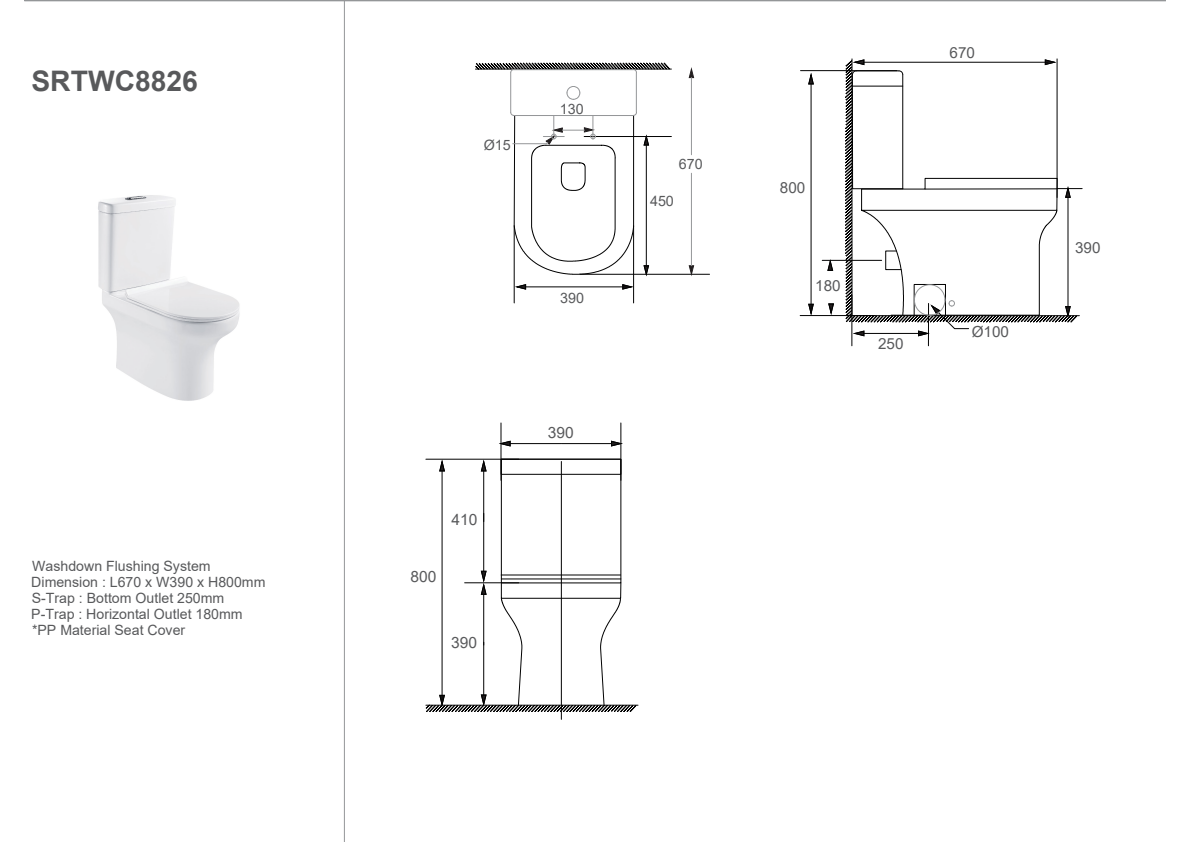
<style>
.page{position:relative;width:1191px;height:842px;background:#fff}
.page>*{position:absolute;margin:0;border:0;box-sizing:border-box;transform-origin:0 0}
.t1{font:700 28.3px "Arial";color:#58595b}
.t2{font:15.5px "Arial";color:#58595b}
.t3{font:15.3px "Arial";color:#58595b}
.t4{font:14.4px "Arial";color:#58595b}
.t5{font:14.3px "Arial";color:#58595b}
.t6{font:14.1px/16.2px "Arial";color:#58595b}
</style>
<div class="page">
<hr style="left:426px;top:705px;width:212px;height:1px;background:#020202">
<svg style="left:610px;top:440px;width:13px;height:7px"></svg>
<hr style="left:561px;top:443px;width:51px;height:1px;background:#020202">
<svg style="left:499px;top:440px;width:12px;height:7px"></svg>
<hr style="left:510px;top:443px;width:51px;height:1px;background:#020202">
<hr style="left:484px;top:513px;width:1px;height:58px;background:#020202">
<svg style="left:480px;top:458px;width:7px;height:14px"></svg>
<hr style="left:484px;top:471px;width:1px;height:51px;background:#020202">
<svg style="left:439px;top:458px;width:7px;height:14px"></svg>
<hr style="left:442px;top:471px;width:1px;height:229px;background:#020202">
<div style="left:501px;top:459px;width:120px;height:124px;border:1px solid #020202"></div>
<hr style="left:561px;top:461px;width:1px;height:258px;background:#020202">
<svg style="left:426px;top:570px;width:210px;height:142px"></svg>
<div style="left:501px;top:459px;width:120px;height:15px;border:1px solid #020202"></div>
<hr style="left:501px;top:423px;width:1px;height:57px;background:#020202">
<hr style="left:621px;top:423px;width:1px;height:57px;background:#020202">
<hr style="left:426px;top:459px;width:93px;height:1px;background:#020202">
<hr style="left:465px;top:583px;width:54px;height:1px;background:#020202">
<svg style="left:808px;top:71px;width:6px;height:14px"></svg>
<svg style="left:808px;top:303px;width:7px;height:14px"></svg>
<hr style="left:811px;top:84px;width:1px;height:224px;background:#020202">
<hr style="left:801px;top:70px;width:96px;height:1px;background:#020202">
<hr style="left:800px;top:315px;width:75px;height:1px;background:#020202">
<hr style="left:822px;top:260px;width:60px;height:1px;background:#020202">
<svg style="left:827px;top:259px;width:7px;height:12px"></svg>
<svg style="left:828px;top:303px;width:7px;height:14px"></svg>
<hr style="left:852px;top:295px;width:1px;height:51px;background:#020202">
<hr style="left:928px;top:303px;width:1px;height:43px;background:#020202">
<hr style="left:475px;top:69px;width:196px;height:1px;background:#020202">
<svg style="left:643px;top:134px;width:7px;height:12px"></svg>
<svg style="left:643px;top:265px;width:7px;height:12px"></svg>
<hr style="left:646px;top:145px;width:1px;height:121px;background:#020202">
<svg style="left:622px;top:283px;width:13px;height:7px"></svg>
<svg style="left:513px;top:284px;width:14px;height:6px"></svg>
<hr style="left:525px;top:287px;width:101px;height:1px;background:#020202">
<hr style="left:580px;top:274px;width:130px;height:1px;background:#020202">
<hr style="left:584px;top:136px;width:87px;height:1px;background:#020202">
<hr style="left:514px;top:226px;width:1px;height:77px;background:#020202">
<hr style="left:633px;top:226px;width:1px;height:77px;background:#020202">
<hr style="left:344px;top:0;width:1px;height:842px;background:#949698">
<hr style="left:25px;top:0;width:1141px;height:1px;background:#949698">
<svg style="left:845px;top:59px;width:237px;height:278px"></svg>
<svg style="left:567px;top:86px;width:13px;height:14px"></svg>
<svg style="left:689px;top:265px;width:5px;height:10px"></svg>
<hr style="left:691px;top:173px;width:1px;height:93px;background:#949698">
<svg style="left:689px;top:69px;width:5px;height:9px"></svg>
<hr style="left:691px;top:78px;width:1px;height:77px;background:#949698">
<hr style="left:636px;top:73px;width:1px;height:39px;background:#949698">
<svg style="left:475px;top:63px;width:195px;height:10px"></svg>
<hr style="left:510px;top:73px;width:1px;height:39px;background:#949698">
<svg style="left:510px;top:112px;width:127px;height:163px"></svg>
<hr style="left:514px;top:115px;width:119px;height:1px;background:#949698">
<div style="left:914px;top:284px;width:31px;height:32px;border:1px solid #949698;border-radius:50%"></div>
<img style="left:98px;top:195px;width:142px;height:206px">
<h1 class="t1" style="left:31px;top:61px;width:168px">SRTWC8826</h1>
<p class="t5" style="left:484px;top:136px;width:29px">Ø15</p>
<p class="t5" style="left:560px;top:100px;width:25px">130</p>
<p class="t6" style="left:31px;top:558px;width:236px">Washdown Flushing System<br>Dimension : L670 x W390 x H800mm<br>S-Trap : Bottom Outlet 250mm<br>P-Trap : Horizontal Outlet 180mm *PP Material Seat Cover</p>
<p class="t2" style="left:410px;top:566px;width:27px">800</p>
<p class="t2" style="left:452px;top:509px;width:27px">410</p>
<p class="t2" style="left:451px;top:632px;width:27px">390</p>
<p class="t4" style="left:560px;top:288px;width:25px">390</p>
<p class="t2" style="left:548px;top:422px;width:27px">390</p>
<p class="t5" style="left:679px;top:154px;width:25px">670</p>
<p class="t4" style="left:650px;top:191px;width:25px">450</p>
<p class="t3" style="left:950px;top:42px;width:27px">670</p>
<p class="t3" style="left:780px;top:177px;width:27px">800</p>
<p class="t3" style="left:815px;top:275px;width:27px">180</p>
<p class="t3" style="left:878px;top:333px;width:27px">250</p>
<p class="t3" style="left:972px;top:321px;width:39px">Ø100</p>
<p class="t3" style="left:1075px;top:237px;width:27px">390</p>
</div>
